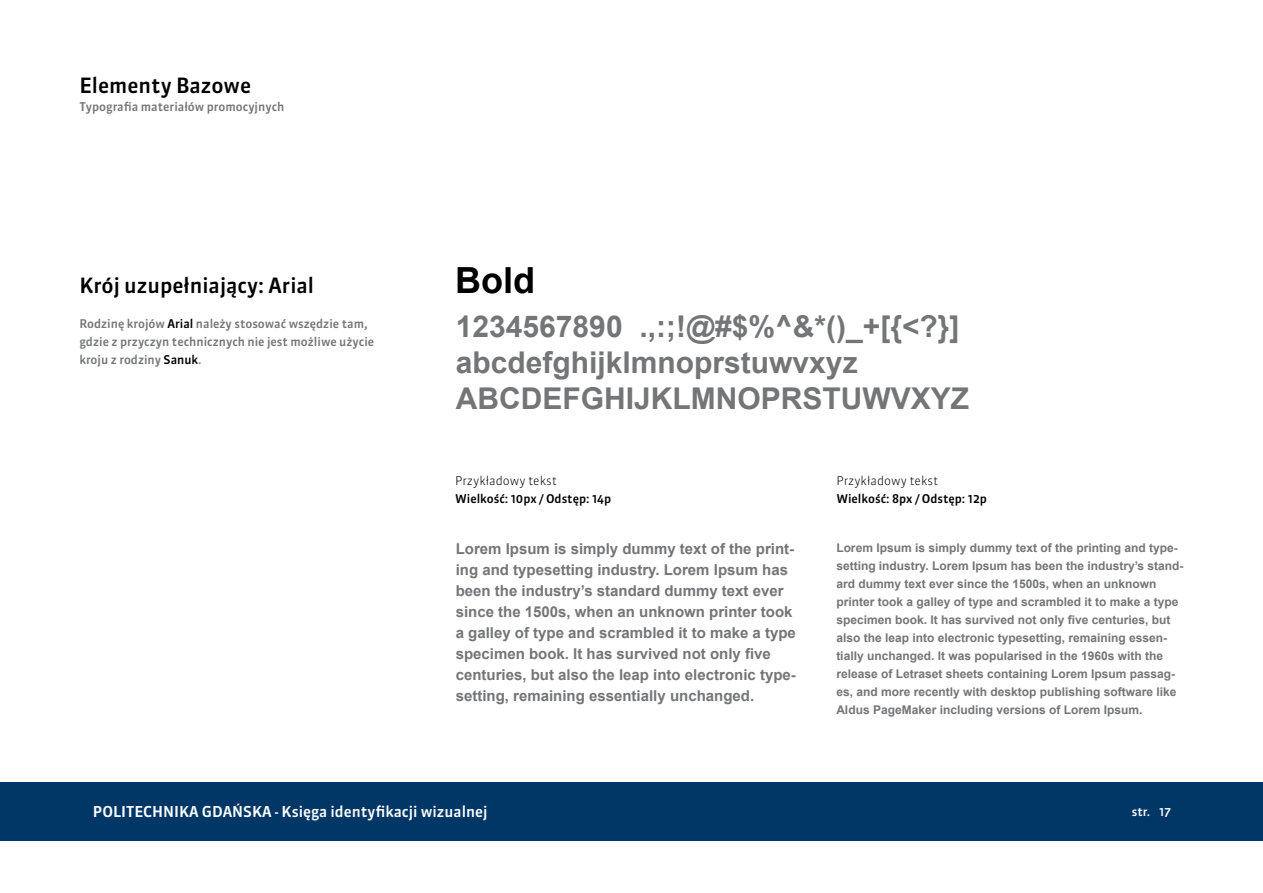
<style>
.page{position:relative;width:1263px;height:893px;background:#fff}
.page>*{position:absolute;margin:0;border:0;box-sizing:border-box;transform-origin:0 0}
.t1{font:700 36px "Arial";color:#000}
.t2{font:700 30px/36px "Arial";color:#737577}
.t3{font:500 21px "Sanuk Pro";color:#000}
.t4{font:700 15px/21px "Arial";color:#737577}
.t5{font:500 15px "Sanuk Pro";color:#fff}
.t6{font:700 12px/18px "Arial";color:#737577}
.t7{font:500 12px/18px "Sanuk Pro";color:#737577}
.t8{font:500 12px "Sanuk Pro";color:#000}
.t9{font:300 12px "Sanuk";color:#000}
.t10{font:500 12px "Sanuk Pro";color:#fff}
.s1{color:#000}
</style>
<div class="page">
<div style="left:0;top:782px;width:1263px;height:59px;background:#003767"></div>
<h3 class="t3" style="left:79px;top:70px;width:173px">Elementy Bazowe</h3>
<p class="t7" style="left:79px;top:97px;width:207px">Typografia materiałów promocyjnych</p>
<h3 class="t3" style="left:79px;top:270px;width:236px">Krój uzupełniający: Arial</h3>
<p class="t7" style="left:79px;top:315px;width:296px">Rodzinę krojów <span class="s1">Arial</span> należy stosować wszędzie tam, gdzie z przyczyn technicznych nie jest możliwe użycie kroju z rodziny <span class="s1">Sanuk</span>.</p>
<h1 class="t1" style="left:455px;top:256px;width:81px">Bold</h1>
<h2 class="t2" style="left:456px;top:309px;width:515px">1234567890 .,:;!@#$%^&amp;*()_+[{&lt;?}] abcdefghijklmnoprstuwvxyz<br>ABCDEFGHIJKLMNOPRSTUWVXYZ</h2>
<p class="t9" style="left:455px;top:473px;width:103px">Przykładowy tekst</p>
<p class="t8" style="left:455px;top:490px;width:158px">Wielkość: 10px / Odstęp: 14p</p>
<p class="t4" style="left:456px;top:539px;width:342px">Lorem Ipsum is simply dummy text of the print&shy;ing and typesetting industry. Lorem Ipsum has been the industry’s standard dummy text ever since the 1500s, when an unknown printer took a galley of type and scrambled it to make a type specimen book. It has survived not only five centuries, but also the leap into electronic type&shy;setting, remaining essentially unchanged.</p>
<p class="t9" style="left:836px;top:473px;width:103px">Przykładowy tekst</p>
<p class="t8" style="left:836px;top:490px;width:152px">Wielkość: 8px / Odstęp: 12p</p>
<p class="t6" style="left:836px;top:539px;width:349px">Lorem Ipsum is simply dummy text of the printing and type&shy;setting industry. Lorem Ipsum has been the industry’s stand&shy;ard dummy text ever since the 1500s, when an unknown printer took a galley of type and scrambled it to make a type specimen book. It has survived not only five centuries, but also the leap into electronic typesetting, remaining essen&shy;tially unchanged. It was popularised in the 1960s with the release of Letraset sheets containing Lorem Ipsum passag&shy;es, and more recently with desktop publishing software like Aldus PageMaker including versions of Lorem Ipsum.</p>
<p class="t5" style="left:93px;top:800px;width:396px">POLITECHNIKA GDAŃSKA - Księga identyfikacji wizualnej</p>
<p class="t10" style="left:1132px;top:803px;width:41px">str. 17</p>
</div>
